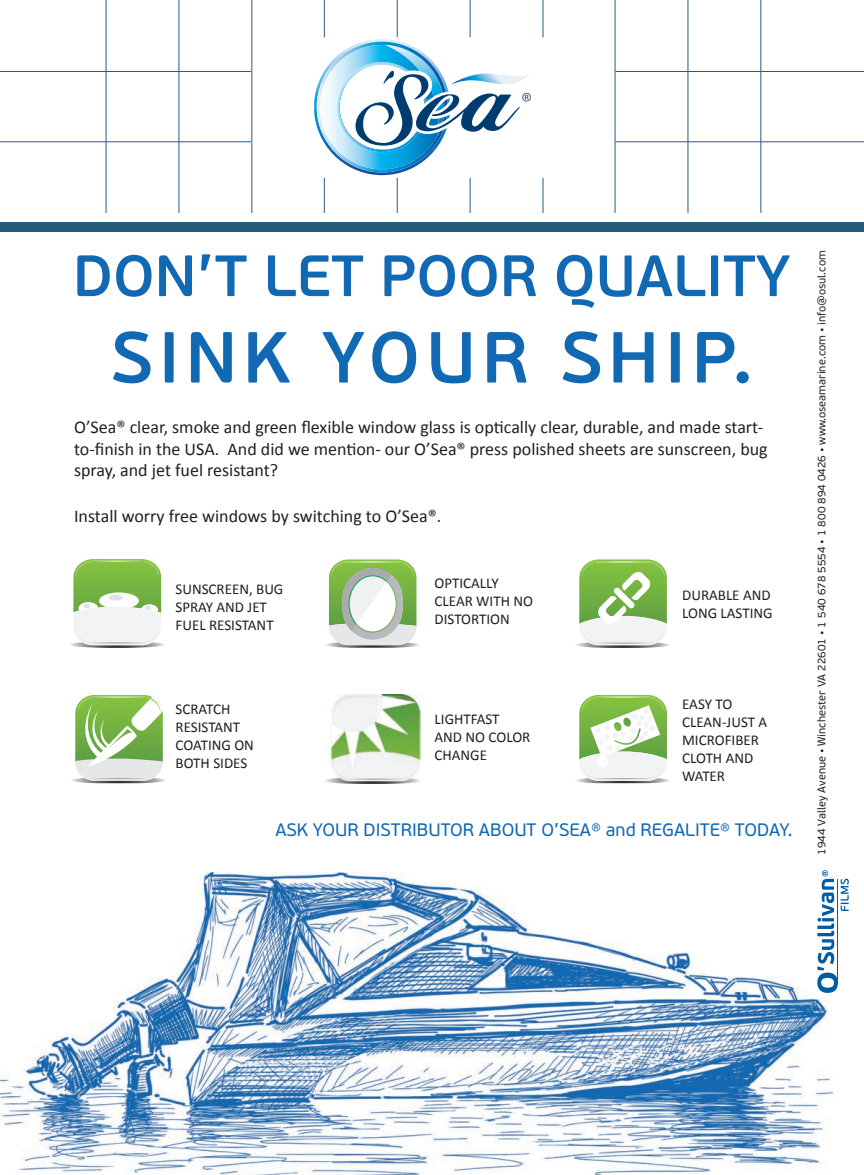
<style>
.page{position:relative;width:864px;height:1175px;background:#fff}
.page>*{position:absolute;margin:0;border:0;box-sizing:border-box;transform-origin:0 0}
.t1{font:600 72px "PF Beau Sans Pro";letter-spacing:.08em;color:#1168b3}
.t2{font:600 58.05px "PF Beau Sans Pro";color:#1168b3}
.t3{font:19.2px "Myriad";color:#244271}
.t4{font:18px/21.6px "Calibri";color:#231f20}
.t5{font:18px "PF Beau Sans Pro";color:#1168b3}
.t6{font:15px/18px "Calibri";color:#231f20}
.t7{font:11.1px "PF Beau Sans Pro";color:#231f20}
</style>
<div class="page">
<img style="left:0;top:873px;width:832px;height:301px">
<svg style="left:314px;top:39px;width:215px;height:136px"></svg>
<div style="left:0;top:222px;width:864px;height:10px;background:#265b7e"></div>
<hr style="left:0;top:141px;width:251px;height:1px;background:#265b7e">
<hr style="left:0;top:71px;width:251px;height:1px;background:#265b7e">
<hr style="left:615px;top:141px;width:249px;height:1px;background:#265b7e">
<hr style="left:615px;top:71px;width:249px;height:1px;background:#265b7e">
<hr style="left:106px;top:0;width:1px;height:213px;background:#265b7e">
<hr style="left:324px;top:178px;width:1px;height:35px;background:#265b7e">
<hr style="left:324px;top:0;width:1px;height:37px;background:#265b7e">
<hr style="left:615px;top:0;width:1px;height:213px;background:#265b7e">
<hr style="left:179px;top:0;width:1px;height:213px;background:#265b7e">
<hr style="left:397px;top:178px;width:1px;height:35px;background:#265b7e">
<hr style="left:397px;top:0;width:1px;height:37px;background:#265b7e">
<hr style="left:688px;top:0;width:1px;height:213px;background:#265b7e">
<hr style="left:252px;top:0;width:1px;height:213px;background:#265b7e">
<hr style="left:470px;top:178px;width:1px;height:35px;background:#265b7e">
<hr style="left:470px;top:0;width:1px;height:37px;background:#265b7e">
<hr style="left:543px;top:178px;width:1px;height:35px;background:#265b7e">
<hr style="left:543px;top:0;width:1px;height:37px;background:#265b7e">
<hr style="left:761px;top:0;width:1px;height:213px;background:#265b7e">
<svg style="left:70px;top:559px;width:95px;height:89px"></svg>
<img style="left:76px;top:561px;width:83px;height:17px">
<img style="left:76px;top:626px;width:83px;height:17px">
<svg style="left:326px;top:559px;width:93px;height:88px"></svg>
<img style="left:349px;top:575px;width:38px;height:49px">
<svg style="left:576px;top:559px;width:94px;height:89px"></svg>
<svg style="left:72px;top:695px;width:94px;height:88px"></svg>
<img style="left:77px;top:696px;width:83px;height:18px">
<img style="left:324px;top:695px;width:96px;height:88px">
<svg style="left:576px;top:695px;width:94px;height:88px"></svg>
<svg style="left:817px;top:870px;width:32px;height:122px"></svg>
<p class="t3" style="left:522px;top:90px;width:11px">®</p>
<h2 class="t2" style="left:73px;top:241px;width:719px">DON’T LET POOR QUALITY</h2>
<h1 class="t1" style="left:111px;top:315px;width:644px">SINK YOUR SHIP.</h1>
<p class="t4" style="left:74px;top:416px;width:695px">O’Sea® clear, smoke and green flexible window glass is optically clear, durable, and made start&shy;to-finish in the USA. And did we mention- our O’Sea® press polished sheets are sunscreen, bug spray, and jet fuel resistant?</p>
<p class="t4" style="left:74px;top:505px;width:369px">Install worry free windows by switching to O’Sea®.</p>
<p class="t6" style="left:176px;top:580px;width:109px">SUNSCREEN, BUG<br>SPRAY AND JET<br>FUEL RESISTANT</p>
<p class="t6" style="left:435px;top:574px;width:100px">OPTICALLY<br>CLEAR WITH NO<br>DISTORTION</p>
<p class="t6" style="left:176px;top:700px;width:80px">SCRATCH<br>RESISTANT<br>COATING ON<br>BOTH SIDES</p>
<p class="t6" style="left:435px;top:710px;width:97px">LIGHTFAST<br>AND NO COLOR<br>CHANGE</p>
<p class="t6" style="left:682px;top:586px;width:92px">DURABLE AND<br>LONG LASTING</p>
<p class="t6" style="left:682px;top:694px;width:86px">EASY TO<br>CLEAN-JUST A<br>MICROFIBER<br>CLOTH AND<br>WATER</p>
<p class="t5" style="left:275px;top:819px;width:518px">ASK YOUR DISTRIBUTOR ABOUT O’SEA® and REGALITE® TODAY.</p>
<p class="t7" style="left:815px;top:855px;width:606px;rotate:-90deg">1944 Valley Avenue • Winchester VA 22601 • 1 540 678 5554 • 1 800 894 0426 • www.oseamarine.com • info@osul.com</p>
</div>
